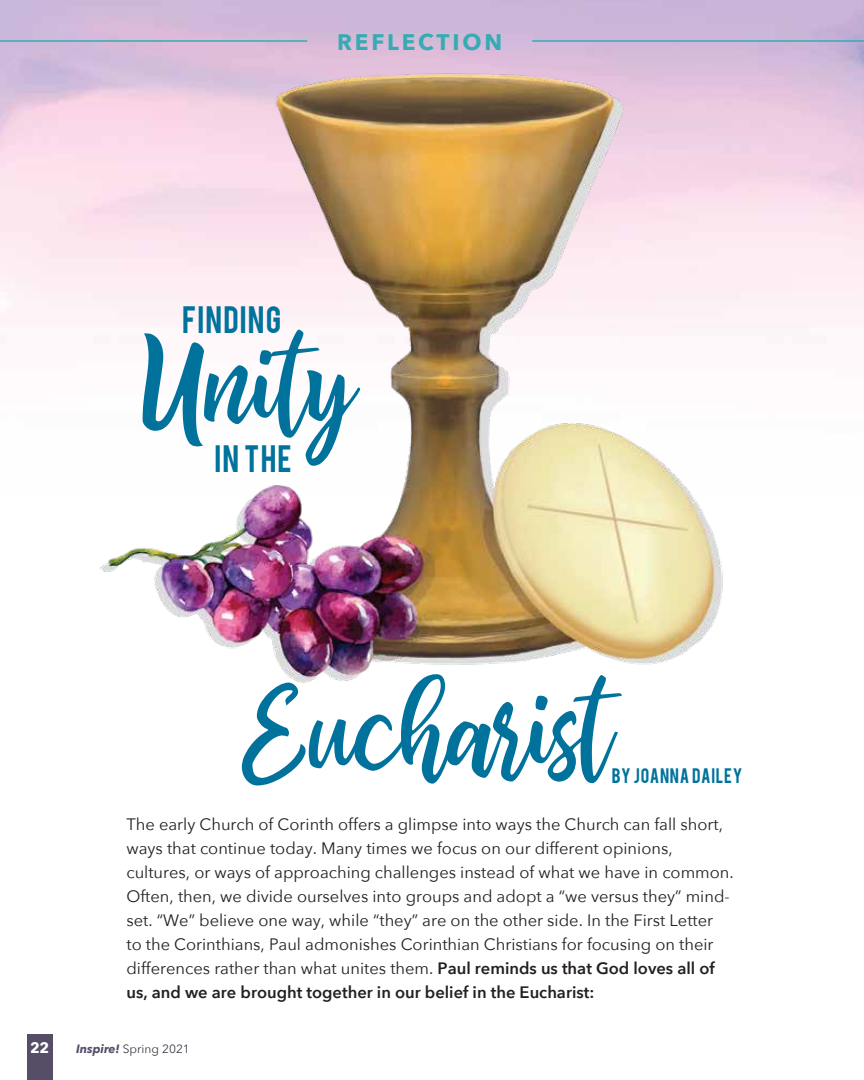
<style>
.page{position:relative;width:864px;height:1080px;background:#fff}
.page>*{position:absolute;margin:0;border:0;box-sizing:border-box;transform-origin:0 0}
.t1{font:105px "bhatoshine";color:#00729c}
.t2{font:30px "Bebas";letter-spacing:.04em;color:#00729c}
.t3{font:700 22.5px "Avenir Next";letter-spacing:.125em;color:#35acb4}
.t4{font:16.5px/24px "Avenir Next";color:#231f20}
.t5{font:16.5px "Bebas";letter-spacing:.045em;color:#00729c}
.t6{font:700 15px "Avenir Next";color:#fff}
.t7{font:12px "Avenir Next";color:#3a3f47}
.s1{font-weight:600}
.s2{font-weight:700;font-style:italic;color:#564d67}
</style>
<div class="page">
<img style="left:92px;top:52px;width:680px;height:631px">
<hr style="left:532px;top:40px;width:332px;height:2px;background:#35acb4">
<hr style="left:0;top:40px;width:307px;height:2px;background:#35acb4">
<div style="left:27px;top:1034px;width:25px;height:46px;background:#564d67"></div>
<h3 class="t3" style="left:337px;top:22px;width:167px">REFLECTION</h3>
<h2 class="t2" style="left:182px;top:298px;width:101px">FINDING</h2>
<h1 class="t1" style="left:145px;top:306px;width:211px">Unity</h1>
<h2 class="t2" style="left:214px;top:437px;width:79px">IN THE</h2>
<h1 class="t1" style="left:252px;top:651px;width:361px">Eucharist</h1>
<p class="t4" style="left:126px;top:811px;width:609px">The early Church of Corinth offers a glimpse into ways the Church can fall short, ways that continue today. Many times we focus on our different opinions, cultures, or ways of approaching challenges instead of what we have in common.<br>Often, then, we divide ourselves into groups and adopt a “we versus they” mind&shy;set. “We” believe one way, while “they” are on the other side. In the First Letter<br>to the Corinthians, Paul admonishes Corinthian Christians for focusing on their differences rather than what unites them. <span class="s1">Paul reminds us that God loves all of us, and we are brought together in our belief in the Eucharist:</span></p>
<p class="t5" style="left:612px;top:764px;width:132px">BY JOANNA DAILEY</p>
<p class="t6" style="left:30px;top:1035px;width:21px">22</p>
<p class="t7" style="left:76px;top:1039px;width:115px"><span class="s2">Inspire!</span> Spring 2021</p>
</div>
